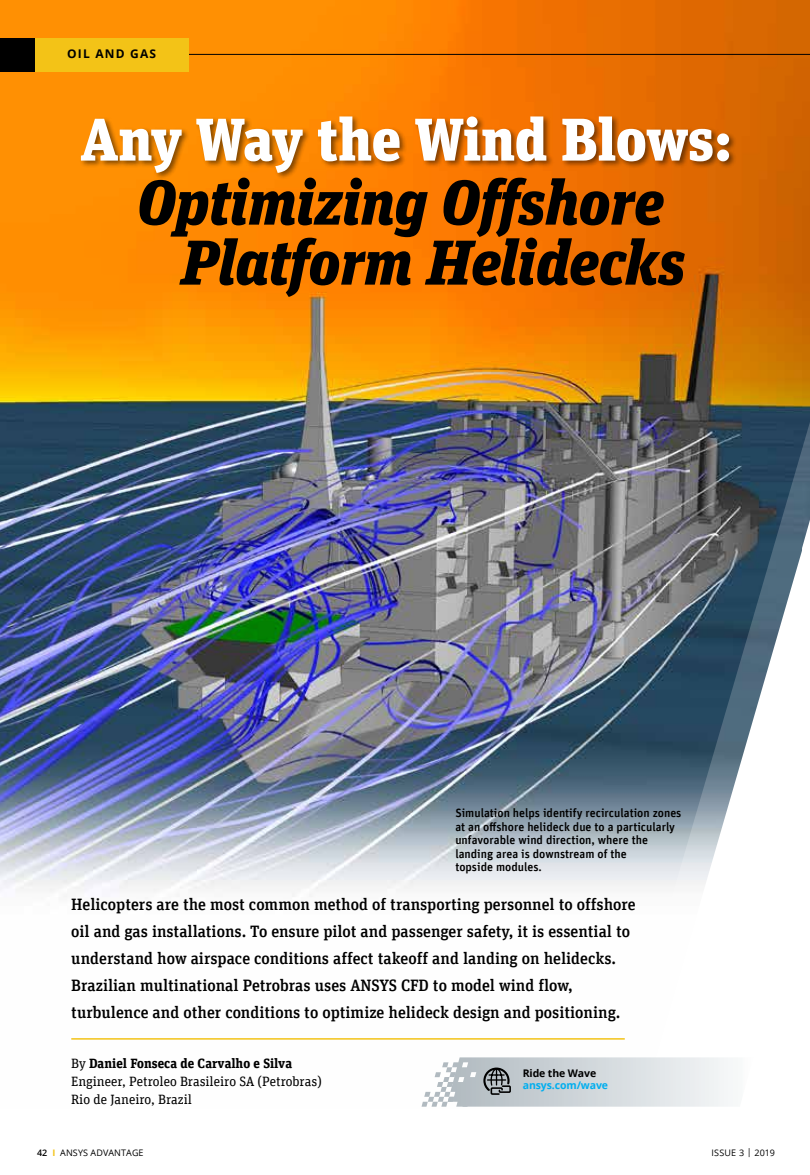
<style>
.page{position:relative;width:810px;height:1175px;background:#fff}
.page>*{position:absolute;margin:0;border:0;box-sizing:border-box;transform-origin:0 0}
.t1{font:italic 900 63px/60px "Unit Slab Offc Pro";letter-spacing:-.01em;color:#000}
.t2{font:900 60px "Unit Slab Offc Pro";letter-spacing:-.01em;color:#fff}
.t3{font:500 16.5px/27px "Unit Slab Offc Pro";color:#000}
.t4{font:13.5px/18px "Unit Slab Offc Pro";color:#000}
.t5{font:500 12px/13.5px "Unit Offc Pro";color:#000}
.t6{font:700 12px "Open Sans";letter-spacing:.1em;color:#000}
.t7{font:700 10.5px "Open Sans";letter-spacing:-.01em;color:#00aeef}
.t8{font:700 10.5px "Open Sans";letter-spacing:-.01em;color:#000}
.t9{font:9px "Open Sans";letter-spacing:.01em;color:#000}
.s1{font-weight:700}
.s2{font-weight:600}
.s3{font-weight:700;color:#f3c317}
</style>
<div class="page">
<img style="left:0;top:0;width:810px;height:1107px">
<svg style="left:591px;top:102px;width:45px;height:1005px"></svg>
<svg style="left:636px;top:77px;width:174px;height:443px;background:#a46320"></svg>
<svg style="left:622px;top:523px;width:188px;height:584px"></svg>
<div style="left:28px;top:38px;width:161px;height:34px;background:#f3c317"></div>
<div style="left:0;top:38px;width:34px;height:34px;background:#000"></div>
<div style="left:79px;top:114px;width:658px;height:67px;background:#000;opacity:.5"></div>
<hr style="left:71px;top:1038px;width:554px;height:1px;background:#f3c317">
<svg style="left:422px;top:1057px;width:331px;height:49px"></svg>
<hr style="left:189px;top:54px;width:621px;height:1px;background:#000">
<p class="t6" style="left:67px;top:45px;width:91px">OIL AND GAS</p>
<h2 class="t2" style="left:80px;top:94px;width:654px">Any Way the Wind Blows:</h2>
<h1 class="t1" style="left:181px;top:169px;width:506px;text-indent:-44px">Optimizing Offshore<br>Platform Helidecks</h1>
<p class="t5" style="left:455px;top:805px;width:228px">Simulation helps identify recirculation zones at an offshore helideck due to a particularly unfavorable wind direction, where the landing area is downstream of the<br>topside modules.</p>
<p class="t3" style="left:71px;top:890px;width:566px">Helicopters are the most common method of transporting personnel to offshore oil and gas installations. To ensure pilot and passenger safety, it is essential to understand how airspace conditions affect takeoff and landing on helidecks.<br>Brazilian multinational Petrobras uses ANSYS CFD to model wind flow, turbulence and other conditions to optimize helideck design and positioning.</p>
<p class="t4" style="left:71px;top:1053px;width:252px">By <span class="s1">Daniel Fonseca de Carvalho e Silva<br></span>Engineer, Petroleo Brasileiro SA (Petrobras)<br>Rio de Janeiro, Brazil</p>
<p class="t8" style="left:523px;top:1065px;width:75px">Ride the Wave</p>
<p class="t7" style="left:523px;top:1077px;width:87px">ansys.com/wave</p>
<p class="t9" style="left:37px;top:1146px;width:108px"><span class="s2">42</span> <span class="s3">I</span> ANSYS ADVANTAGE</p>
<p class="t9" style="left:712px;top:1146px;width:65px">ISSUE 3 | 2019</p>
</div>
